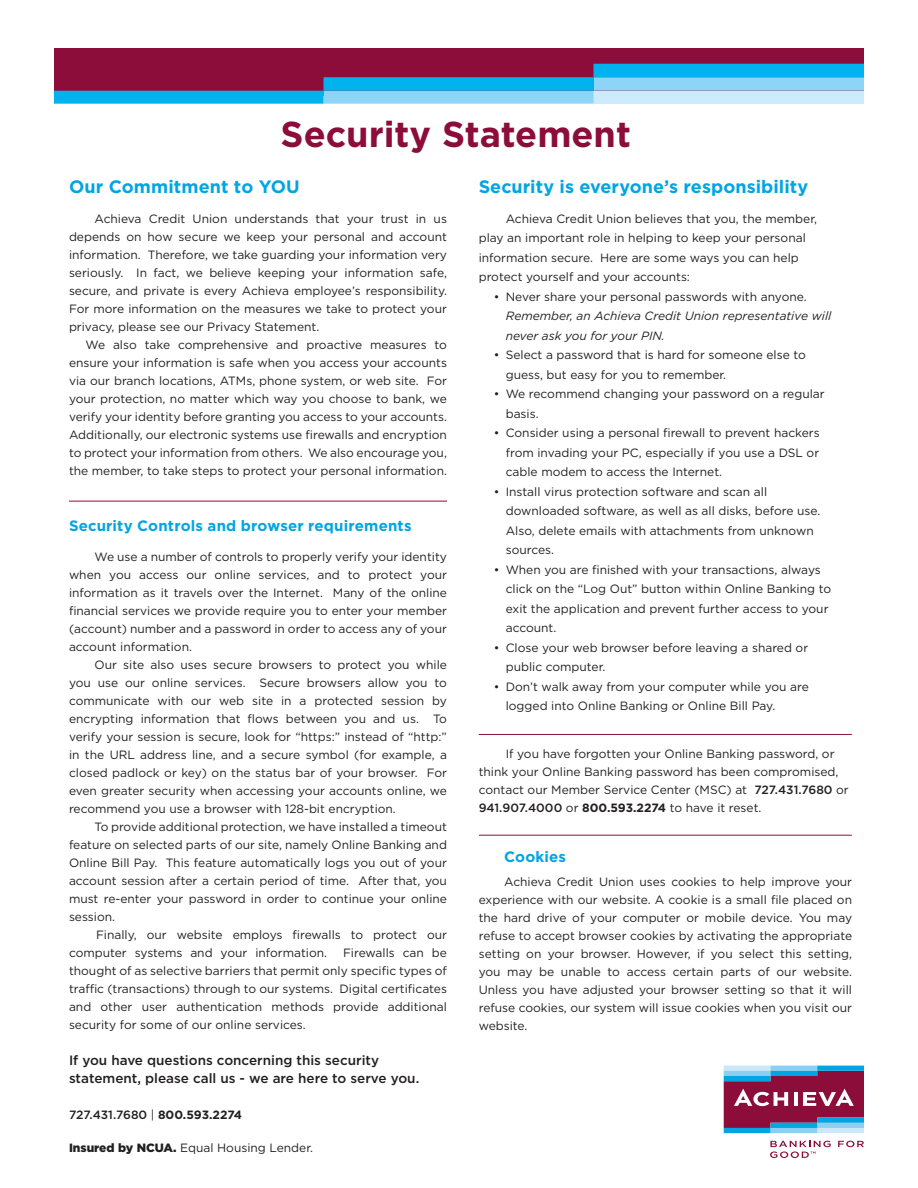
<style>
.page{position:relative;width:918px;height:1188px;background:#fff}
.page>*{position:absolute;margin:0;border:0;box-sizing:border-box;transform-origin:0 0}
.t1{font:700 36px "Gotham";color:#8d0d3a}
.Body_Copy{font:700 18px "Gotham";letter-spacing:.005em;color:#00a5e3}
.Paragraph_Style_1{font:700 15px "Gotham";letter-spacing:.01em;color:#00a5e3}
.Paragraph_Style_1-2{font:500 13.5px/18px "Gotham";color:#231f20}
.Paragraph_Style_1-3{font:12px/18px "Gotham";color:#231f20}
.t2{font:italic 12px/19.5px "Gotham";color:#231f20}
.Paragraph_Style_1-4{font:500 12px "Gotham";color:#231f20}
.s1{font-weight:400}
.s2{font-weight:700}
.s3{font-weight:900}
.s4{font-style:normal}
.s5{font-weight:500}
</style>
<div class="page">
<svg style="left:838px;top:1141px;width:26px;height:6px"></svg>
<svg style="left:724px;top:1066px;width:140px;height:67px"></svg>
<svg style="left:770px;top:1141px;width:61px;height:17px"></svg>
<hr style="left:69px;top:501px;width:378px;height:1px;background:#8d0d3a">
<hr style="left:479px;top:734px;width:373px;height:1px;background:#8d0d3a">
<hr style="left:479px;top:835px;width:373px;height:1px;background:#8d0d3a">
<div style="left:54px;top:48px;width:810px;height:47px;background:#8d0d3a"></div>
<svg style="left:54px;top:64px;width:810px;height:40px"></svg>
<p class="t1" style="left:281px;top:111px;width:352px">Security Statement</p>
<p class="Body_Copy" style="left:69px;top:175px;width:232px">Our Commitment to YOU</p>
<p class="Paragraph_Style_1-3" style="left:69px;top:209px;width:380px;text-align:justify;text-indent:26px">Achieva Credit Union understands that your trust in us depends on how secure we keep your personal and account information. Therefore, we take guarding your information very seriously. In fact, we believe keeping your information safe, secure, and private is every Achieva employee’s responsibility.<br>For more information on the measures we take to protect your privacy, please see our Privacy Statement.</p>
<p class="Paragraph_Style_1-3" style="left:69px;top:335px;width:380px;text-align:justify;text-indent:16px">We also take comprehensive and proactive measures to ensure your information is safe when you access your accounts via our branch locations, ATMs, phone system, or web site. For your protection, no matter which way you choose to bank, we verify your identity before granting you access to your accounts.<br>Additionally, our electronic systems use firewalls and encryption to protect your information from others. We also encourage you, the member, to take steps to protect your personal information.</p>
<p class="Paragraph_Style_1" style="left:69px;top:516px;width:344px">Security Controls and browser requirements</p>
<p class="Paragraph_Style_1-3" style="left:69px;top:548px;width:380px;text-align:justify;text-indent:26px">We use a number of controls to properly verify your identity when you access our online services, and to protect your information as it travels over the Internet. Many of the online financial services we provide require you to enter your member (account) number and a password in order to access any of your account information.</p>
<p class="Paragraph_Style_1-3" style="left:69px;top:656px;width:380px;text-align:justify;text-indent:26px">Our site also uses secure browsers to protect you while you use our online services. Secure browsers allow you to communicate with our web site in a protected session by encrypting information that flows between you and us. To verify your session is secure, look for “https:” instead of “http:” in the URL address line, and a secure symbol (for example, a closed padlock or key) on the status bar of your browser. For even greater security when accessing your accounts online, we recommend you use a browser with 128-bit encryption.</p>
<p class="Paragraph_Style_1-3" style="left:69px;top:818px;width:380px;text-align:justify;text-indent:26px">To provide additional protection, we have installed a timeout feature on selected parts of our site, namely Online Banking and Online Bill Pay. This feature automatically logs you out of your account session after a certain period of time. After that, you must re-enter your password in order to continue your online session.</p>
<p class="Paragraph_Style_1-3" style="left:69px;top:926px;width:380px;text-indent:27px">Finally, our website employs firewalls to protect our computer systems and your information.</p>
<p class="Paragraph_Style_1-3" style="left:69px;top:944px;width:380px;text-align:justify;text-indent:274px">Firewalls can be thought of as selective barriers that permit only specific types of traffic (transactions) through to our systems. Digital certificates and other user authentication methods provide additional security for some of our online services.</p>
<p class="Paragraph_Style_1-2" style="left:69px;top:1051px;width:352px">If you have questions concerning this security statement, please call us - we are here to serve you.</p>
<p class="Paragraph_Style_1-4" style="left:69px;top:1107px;width:175px">727.431.7680 <span class="s1">|</span> <span class="s2">800.593.2274</span></p>
<p class="Paragraph_Style_1-3" style="left:69px;top:1139px;width:246px"><span class="s3">Insured by NCUA.</span> Equal Housing Lender.</p>
<p class="Body_Copy" style="left:479px;top:175px;width:331px">Security is everyone’s responsibility</p>
<p class="Paragraph_Style_1-3" style="left:479px;top:209px;width:340px;line-height:19.5px;text-indent:27px">Achieva Credit Union believes that you, the member, play an important role in helping to keep your personal information secure. Here are some ways you can help protect yourself and your accounts:</p>
<p class="t2" style="left:506px;top:287px;width:327px;text-indent:-12px"><span class="s4">• Never share your personal passwords with anyone.<br></span>Remember, an Achieva Credit Union representative will never ask you for your PIN.</p>
<p class="Paragraph_Style_1-3" style="left:506px;top:345px;width:302px;line-height:19.5px;text-indent:-12px">• Select a password that is hard for someone else to guess, but easy for you to remember.</p>
<p class="Paragraph_Style_1-3" style="left:506px;top:384px;width:320px;line-height:19.5px;text-indent:-12px">• We recommend changing your password on a regular basis.</p>
<p class="Paragraph_Style_1-3" style="left:506px;top:423px;width:315px;line-height:19.5px;text-align:justify;text-indent:-12px">• Consider using a personal firewall to prevent hackers from invading your PC, especially if you use a DSL or cable modem to access the Internet.</p>
<p class="Paragraph_Style_1-3" style="left:506px;top:482px;width:316px;line-height:19.5px;text-indent:-12px">• Install virus protection software and scan all downloaded software, as well as all disks, before use.<br>Also, delete emails with attachments from unknown sources.</p>
<p class="Paragraph_Style_1-3" style="left:506px;top:560px;width:327px;line-height:19.5px;text-indent:-12px">• When you are finished with your transactions, always click on the “Log Out” button within Online Banking to exit the application and prevent further access to your account.</p>
<p class="Paragraph_Style_1-3" style="left:506px;top:638px;width:304px;line-height:19.5px;text-indent:-12px">• Close your web browser before leaving a shared or public computer.</p>
<p class="Paragraph_Style_1-3" style="left:506px;top:677px;width:305px;line-height:19.5px;text-indent:-12px">• Don’t walk away from your computer while you are logged into Online Banking or Online Bill Pay.</p>
<p class="Paragraph_Style_1-3" style="left:479px;top:745px;width:372px;text-indent:27px">If you have forgotten your Online Banking password, or think your Online Banking password has been compromised, contact our Member Service Center (MSC) at <span class="s5">727.431.7680</span> or <span class="s5">941.907.4000</span> or <span class="s2">800.593.2274</span> to have it reset.</p>
<p class="Paragraph_Style_1" style="left:504px;top:846px;width:63px">Cookies</p>
<p class="Paragraph_Style_1-3" style="left:479px;top:872px;width:375px;text-align:justify;text-indent:26px">Achieva Credit Union uses cookies to help improve your experience with our website. A cookie is a small file placed on the hard drive of your computer or mobile device. You may refuse to accept browser cookies by activating the appropriate setting on your browser. However, if you select this setting, you may be unable to access certain parts of our website.<br>Unless you have adjusted your browser setting so that it will refuse cookies, our system will issue cookies when you visit our website.</p>
</div>
